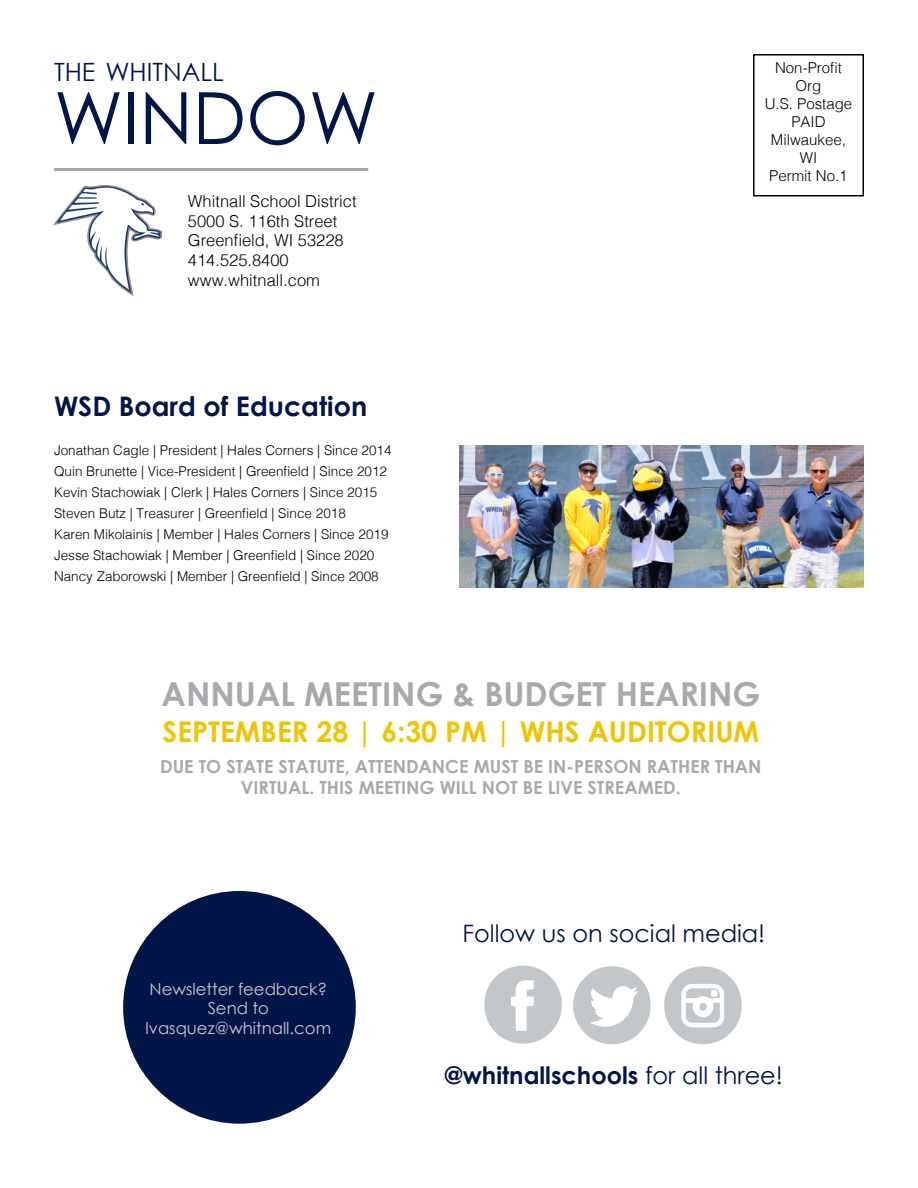
<style>
.page{position:relative;width:918px;height:1188px;background:#fff}
.page>*{position:absolute;margin:0;border:0;box-sizing:border-box;transform-origin:0 0}
.t1{font:72px "Century Gothic";color:#001648}
.t2{font:700 33px "Century Gothic";color:#a7a9ac}
.t3{font:700 28.5px "Century Gothic";color:#efc402}
.t4{font:700 27px "Century Gothic";color:#001648}
.t5{font:25.2px "Century Gothic";color:#001648}
.t6{font:700 24px "Century Gothic";color:#001648}
.t7{font:24px "Century Gothic";color:#001648}
.t8{font:700 18px/21px "Century Gothic";color:#a7a9ac;text-align:center}
.t9{font:300 16.5px/19.8px "Helvetica";color:#000}
.t10{font:16.5px/19.8px "Century Gothic";color:#c7c8ca;text-align:center}
.t11{font:300 15px/18px "Helvetica";color:#000;text-align:center}
.t12{font:300 13.5px/21px "Helvetica";color:#000}
.s1{font-weight:400}
</style>
<div class="page">
<hr style="left:54px;top:168px;width:314px;height:3px;background:#a7a9ac">
<img style="left:54px;top:186px;width:108px;height:110px">
<div style="left:753px;top:54px;width:111px;height:142px;border:2px solid #000"></div>
<img style="left:484px;top:965px;width:258px;height:80px">
<div style="left:123px;top:891px;width:233px;height:233px;background:#001648;border-radius:50%"></div>
<img style="left:459px;top:445px;width:405px;height:143px">
<h3 class="t5" style="left:54px;top:57px;width:171px">THE WHITNALL</h3>
<h1 class="t1" style="left:54px;top:74px;width:325px">WINDOW</h1>
<p class="t9" style="left:188px;top:190px;width:170px">Whitnall School District<br>5000 S. 116th Street<br>Greenfield, WI 53228<br>414.525.8400 www.whitnall.com</p>
<h3 class="t4" style="left:54px;top:389px;width:315px">WSD Board of Education</h3>
<p class="t12" style="left:54px;top:439px;width:339px">Jonathan Cagle | President | Hales Corners | Since 2014<br>Quin Brunette | Vice-President | Greenfield | Since 2012<br>Kevin Stachowiak | Clerk | Hales Corners | Since 2015<br>Steven Butz | Treasurer | Greenfield | Since 2018<br>Karen Mikolainis | Member | Hales Corners | Since 2019<br>Jesse Stachowiak | Member | Greenfield | Since 2020<br>Nancy Zaborowski | Member | Greenfield | Since 2008</p>
<p class="t11" style="left:765px;top:58px;width:89px">Non-Profit<br>Org<br>U.S. Postage<br>PAID<br>Milwaukee,<br>WI<br>Permit No.1</p>
<h2 class="t2" style="left:162px;top:673px;width:600px">ANNUAL MEETING &amp; BUDGET HEARING</h2>
<h3 class="t3" style="left:163px;top:714px;width:598px">SEPTEMBER 28 | 6:30 PM | WHS AUDITORIUM</h3>
<h3 class="t8" style="left:160px;top:756px;width:603px">DUE TO STATE STATUTE, ATTENDANCE MUST BE IN-PERSON RATHER THAN<br>VIRTUAL. THIS MEETING WILL NOT BE LIVE STREAMED.</h3>
<p class="t10" style="left:146px;top:978px;width:187px">Newsletter feedback?<br>Send to lvasquez@whitnall.com</p>
<h3 class="t7" style="left:463px;top:919px;width:304px">Follow us on social media!</h3>
<h3 class="t6" style="left:445px;top:1060px;width:339px">@whitnallschools <span class="s1">for all three!</span></h3>
</div>
